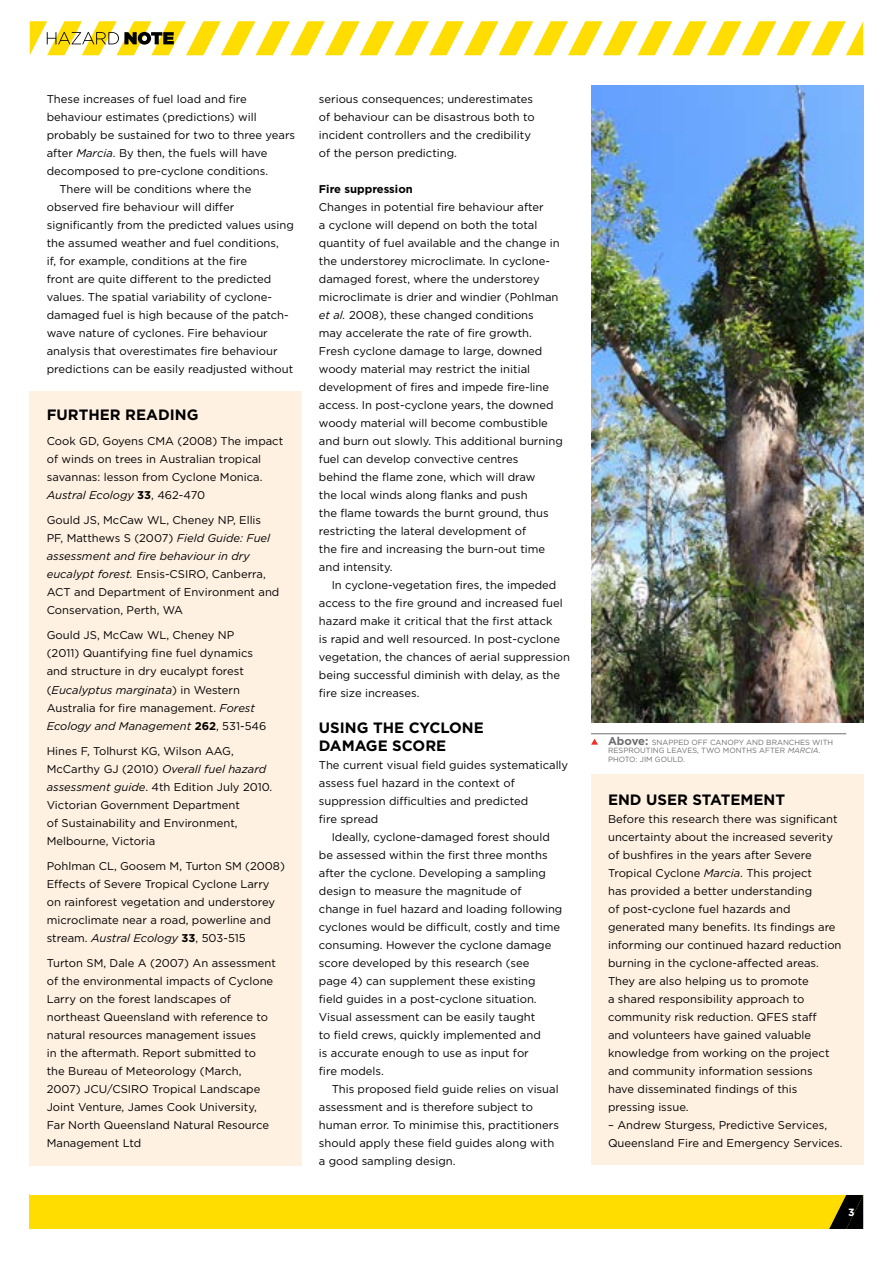
<style>
.page{position:relative;width:893px;height:1263px;background:#fff}
.page>*{position:absolute;margin:0;border:0;box-sizing:border-box;transform-origin:0 0}
.Black_subheader{font:700 15px/18px "Gotham";color:#000}
.Body_Text{font:11.25px/18px "Gotham";color:#000}
.Body_Text_first{font:11.25px/18px "Gotham";color:#000}
.Breakout_no_grid{font:11.25px/18px "Gotham";color:#000}
.Regions_subheader{font:700 11.25px "Gotham";color:#000}
.t1{font:700 10.5px "Gotham";color:#fff}
.t2{font:7.5px/8.6px "Gotham";color:#6d6e71}
.s1{font-style:italic}
.s2{font-weight:700}
.s3{font-weight:700;font-size:11.25px}
</style>
<div class="page">
<hr style="left:591px;top:733px;width:255px;height:1px;background:#6d6e71">
<svg style="left:591px;top:739px;width:7px;height:6px"></svg>
<div style="left:30px;top:391px;width:272px;height:774px;background:#fff1e2"></div>
<img style="left:591px;top:85px;width:272px;height:638px">
<div style="left:591px;top:774px;width:272px;height:391px;background:#fff1e2"></div>
<div style="left:30px;top:1195px;width:833px;height:34px;background:#fd0"></div>
<svg style="left:829px;top:1195px;width:34px;height:34px"></svg>
<svg style="left:30px;top:21px;width:833px;height:34px"></svg>
<p class="Body_Text" style="left:47px;top:90px;width:250px">These increases of fuel load and fire behaviour estimates (predictions) will probably be sustained for two to three years after <span class="s1">Marcia</span>. By then, the fuels will have decomposed to pre‑cyclone conditions.</p>
<p class="Body_Text" style="left:47px;top:180px;width:249px;text-indent:13px">There will be conditions where the observed fire behaviour will differ significantly from the predicted values using the assumed weather and fuel conditions,<br>if, for example, conditions at the fire<br>front are quite different to the predicted values. The spatial variability of cyclone&shy;damaged fuel is high because of the patch&shy;wave nature of cyclones. Fire behaviour analysis that overestimates fire behaviour predictions can be easily readjusted without</p>
<p class="Black_subheader" style="left:47px;top:406px;width:153px">FURTHER READING</p>
<p class="Breakout_no_grid" style="left:47px;top:432px;width:238px">Cook GD, Goyens CMA (2008) The impact of winds on trees in Australian tropical savannas: lesson from Cyclone Monica.<br><span class="s1">Austral Ecology</span> <span class="s2">33</span>, 462-470</p>
<p class="Breakout_no_grid" style="left:47px;top:511px;width:234px">Gould JS, McCaw WL, Cheney NP, Ellis PF, Matthews S (2007) <span class="s1">Field Guide: Fuel assessment and fire behaviour in dry eucalypt forest.</span> Ensis-CSIRO, Canberra, ACT and Department of Environment and Conservation, Perth, WA</p>
<p class="Breakout_no_grid" style="left:47px;top:626px;width:221px">Gould JS, McCaw WL, Cheney NP (2011) Quantifying fine fuel dynamics and structure in dry eucalypt forest (<span class="s1">Eucalyptus marginata</span>) in Western Australia for fire management. <span class="s1">Forest Ecology and Management</span> <span class="s2">262</span>, 531-546</p>
<p class="Breakout_no_grid" style="left:47px;top:741px;width:227px">Hines F, Tolhurst KG, Wilson AAG, McCarthy GJ (2010) <span class="s1">Overall fuel hazard assessment guide</span>. 4th Edition July 2010.<br>Victorian Government Department<br>of Sustainability and Environment, Melbourne, Victoria</p>
<p class="Breakout_no_grid" style="left:47px;top:856px;width:240px">Pohlman CL, Goosem M, Turton SM (2008)<br>Effects of Severe Tropical Cyclone Larry on rainforest vegetation and understorey microclimate near a road, powerline and stream. <span class="s1">Austral Ecology</span> <span class="s2">33</span>, 503-515</p>
<p class="Breakout_no_grid" style="left:47px;top:954px;width:231px">Turton SM, Dale A (2007) An assessment of the environmental impacts of Cyclone Larry on the forest landscapes of northeast Queensland with reference to natural resources management issues<br>in the aftermath. Report submitted to the Bureau of Meteorology (March, 2007) JCU/CSIRO Tropical Landscape Joint Venture, James Cook University, Far North Queensland Natural Resource Management Ltd</p>
<p class="Body_Text" style="left:319px;top:90px;width:217px">serious consequences; underestimates of behaviour can be disastrous both to incident controllers and the credibility of the person predicting.</p>
<p class="Regions_subheader" style="left:319px;top:182px;width:95px">Fire suppression</p>
<p class="Body_Text_first" style="left:319px;top:198px;width:245px">Changes in potential fire behaviour after<br>a cyclone will depend on both the total quantity of fuel available and the change in the understorey microclimate. In cyclone&shy;damaged forest, where the understorey microclimate is drier and windier (Pohlman <span class="s1">et al.</span> 2008), these changed conditions<br>may accelerate the rate of fire growth.<br>Fresh cyclone damage to large, downed woody material may restrict the initial development of fires and impede fire-line access. In post-cyclone years, the downed woody material will become combustible and burn out slowly. This additional burning fuel can develop convective centres<br>behind the flame zone, which will draw<br>the local winds along flanks and push<br>the flame towards the burnt ground, thus restricting the lateral development of<br>the fire and increasing the burn-out time and intensity.</p>
<p class="Body_Text" style="left:319px;top:576px;width:253px;text-indent:13px">In cyclone-vegetation fires, the impeded access to the fire ground and increased fuel hazard make it critical that the first attack<br>is rapid and well resourced. In post-cyclone vegetation, the chances of aerial suppression being successful diminish with delay, as the fire size increases.</p>
<p class="Black_subheader" style="left:319px;top:719px;width:166px">USING THE CYCLONE<br>DAMAGE SCORE</p>
<p class="Body_Text_first" style="left:319px;top:756px;width:251px">The current visual field guides systematically assess fuel hazard in the context of suppression difficulties and predicted<br>fire spread</p>
<p class="Body_Text" style="left:319px;top:828px;width:245px;text-indent:13px">Ideally, cyclone-damaged forest should be assessed within the first three months after the cyclone. Developing a sampling design to measure the magnitude of change in fuel hazard and loading following cyclones would be difficult, costly and time consuming. However the cyclone damage score developed by this research (see<br>page 4) can supplement these existing field guides in a post-cyclone situation.<br>Visual assessment can be easily taught<br>to field crews, quickly implemented and<br>is accurate enough to use as input for<br>fire models.</p>
<p class="Body_Text" style="left:319px;top:1080px;width:242px;text-indent:13px">This proposed field guide relies on visual assessment and is therefore subject to human error. To minimise this, practitioners should apply these field guides along with a good sampling design.</p>
<p class="t2" style="left:608px;top:737px;width:227px"><span class="s3">Above:</span> SNAPPED OFF CANOPY AND BRANCHES WITH<br>RESPROUTING LEAVES, TWO MONTHS AFTER <span class="s1">MARCIA</span>.<br>PHOTO: JIM GOULD.</p>
<p class="Black_subheader" style="left:608px;top:791px;width:179px">END USER STATEMENT</p>
<p class="Body_Text_first" style="left:608px;top:810px;width:235px">Before this research there was significant uncertainty about the increased severity of bushfires in the years after Severe Tropical Cyclone <span class="s1">Marcia</span>. This project<br>has provided a better understanding<br>of post-cyclone fuel hazards and generated many benefits. Its findings are informing our continued hazard reduction burning in the cyclone-affected areas.<br>They are also helping us to promote<br>a shared responsibility approach to community risk reduction. QFES staff<br>and volunteers have gained valuable knowledge from working on the project and community information sessions have disseminated findings of this pressing issue.</p>
<p class="Body_Text_first" style="left:608px;top:1116px;width:236px">– Andrew Sturgess, Predictive Services,<br>Queensland Fire and Emergency Services.</p>
<p class="t1" style="left:848px;top:1205px;width:8px">3</p>
</div>
